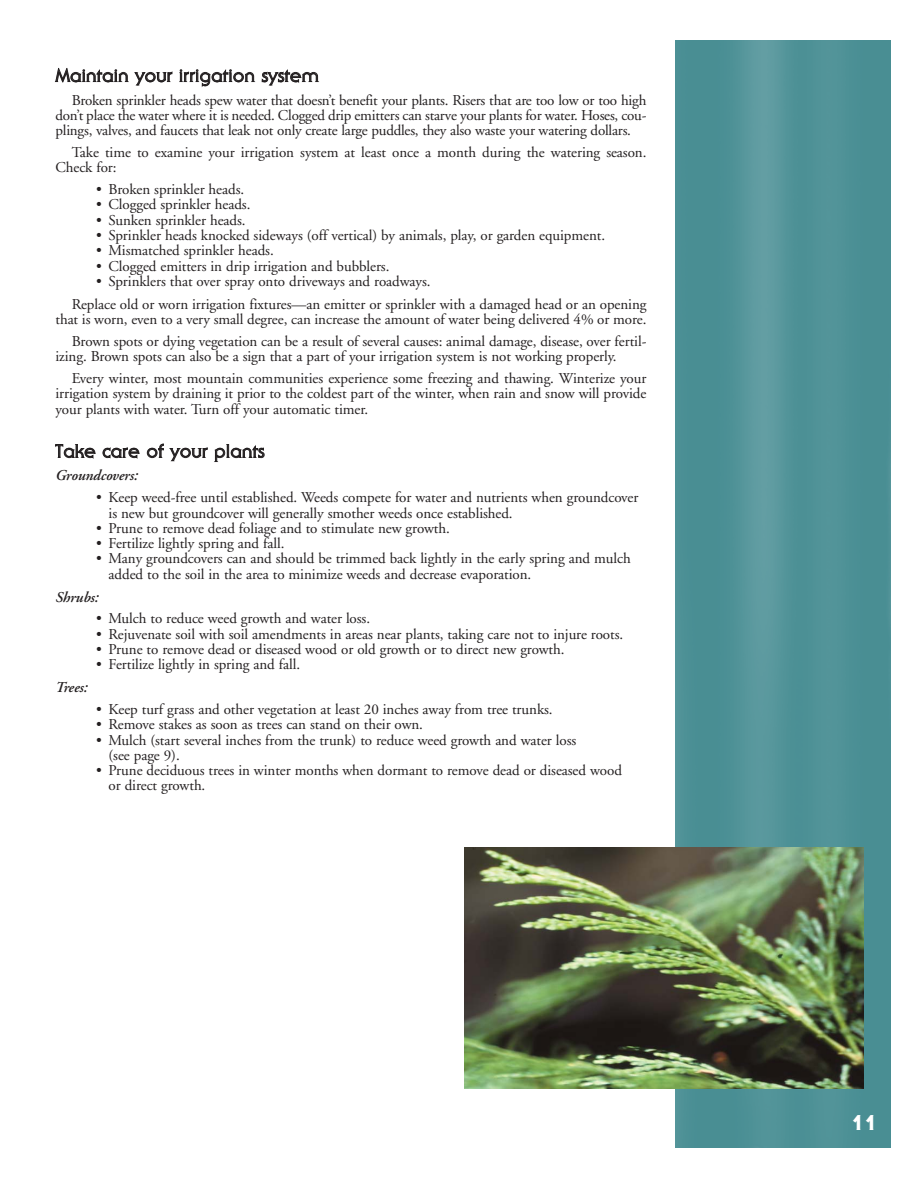
<style>
.page{position:relative;width:918px;height:1188px;background:#fff}
.page>*{position:absolute;margin:0;border:0;box-sizing:border-box;transform-origin:0 0}
.t1{font:800 21px "Serif Gothic";color:#fff}
.t2{font:18px "Serif Gothic";letter-spacing:.03em;color:#231f20}
.t3{font:15px/15.3px "Adobe Garamond";letter-spacing:-.005em;color:#231f20}
.t4{font:italic 600 15px "Adobe Garamond";letter-spacing:-.005em;color:#231f20}
</style>
<div class="page">
<img style="left:675px;top:41px;width:216px;height:1107px">
<img style="left:465px;top:848px;width:399px;height:241px">
<p class="t2" style="left:56px;top:69px;width:265px">Maintain your irrigation system</p>
<p class="t3" style="left:56px;top:94px;width:593px;text-align:justify;text-indent:16px">Broken sprinkler heads spew water that doesn’t benefit your plants. Risers that are too low or too high don’t place the water where it is needed. Clogged drip emitters can starve your plants for water. Hoses, cou&shy;plings, valves, and faucets that leak not only create large puddles, they also waste your watering dollars.</p>
<p class="t3" style="left:56px;top:146px;width:592px;text-indent:16px">Take time to examine your irrigation system at least once a month during the watering season.<br>Check for:</p>
<p class="t3" style="left:96px;top:183px;width:150px">• Broken sprinkler heads.</p>
<p class="t3" style="left:96px;top:198px;width:156px">• Clogged sprinkler heads.</p>
<p class="t3" style="left:96px;top:214px;width:151px">• Sunken sprinkler heads.</p>
<p class="t3" style="left:96px;top:229px;width:511px">• Sprinkler heads knocked sideways (off vertical) by animals, play, or garden equipment.</p>
<p class="t3" style="left:96px;top:244px;width:179px">• Mismatched sprinkler heads.</p>
<p class="t3" style="left:96px;top:260px;width:295px">• Clogged emitters in drip irrigation and bubblers.</p>
<p class="t3" style="left:72px;top:271px;width:576px;line-height:22.8px;text-indent:24px">• Sprinklers that over spray onto driveways and roadways.<br>Replace old or worn irrigation fixtures—an emitter or sprinkler with a damaged head or an opening</p>
<p class="t3" style="left:56px;top:310px;width:592px;line-height:21.8px;text-align:right">that is worn, even to a very small degree, can increase the amount of water being delivered 4% or more.<br>Brown spots or dying vegetation can be a result of several causes: animal damage, disease, over fertil-</p>
<p class="t3" style="left:72px;top:347px;width:576px;line-height:21.8px;text-indent:-16px">izing. Brown spots can also be a sign that a part of your irrigation system is not working properly.<br>Every winter, most mountain communities experience some freezing and thawing. Winterize your</p>
<p class="t3" style="left:56px;top:387px;width:592px">irrigation system by draining it prior to the coldest part of the winter, when rain and snow will provide your plants with water. Turn off your automatic timer.</p>
<p class="t2" style="left:56px;top:445px;width:210px">Take care of your plants</p>
<p class="t4" style="left:56px;top:470px;width:84px">Groundcovers:</p>
<p class="t3" style="left:109px;top:491px;width:531px;text-indent:-13px">• Keep weed-free until established. Weeds compete for water and nutrients when groundcover is new but groundcover will generally smother weeds once established.</p>
<p class="t3" style="left:96px;top:522px;width:355px">• Prune to remove dead foliage and to stimulate new growth.</p>
<p class="t3" style="left:96px;top:537px;width:190px">• Fertilize lightly spring and fall.</p>
<p class="t3" style="left:109px;top:552px;width:524px;text-indent:-13px">• Many groundcovers can and should be trimmed back lightly in the early spring and mulch added to the soil in the area to minimize weeds and decrease evaporation.</p>
<p class="t4" style="left:56px;top:591px;width:45px">Shrubs:</p>
<p class="t3" style="left:96px;top:612px;width:276px">• Mulch to reduce weed growth and water loss.</p>
<p class="t3" style="left:96px;top:628px;width:529px">• Rejuvenate soil with soil amendments in areas near plants, taking care not to injure roots.</p>
<p class="t3" style="left:96px;top:643px;width:470px">• Prune to remove dead or diseased wood or old growth or to direct new growth.</p>
<p class="t3" style="left:96px;top:658px;width:206px">• Fertilize lightly in spring and fall.</p>
<p class="t4" style="left:56px;top:681px;width:34px">Trees:</p>
<p class="t3" style="left:96px;top:703px;width:458px">• Keep turf grass and other vegetation at least 20 inches away from tree trunks.</p>
<p class="t3" style="left:96px;top:718px;width:329px">• Remove stakes as soon as trees can stand on their own.</p>
<p class="t3" style="left:109px;top:733px;width:469px;text-indent:-13px">• Mulch (start several inches from the trunk) to reduce weed growth and water loss (see page 9).</p>
<p class="t3" style="left:109px;top:764px;width:515px;text-indent:-13px">• Prune deciduous trees in winter months when dormant to remove dead or diseased wood or direct growth.</p>
<h1 class="t1" style="left:852px;top:1115px;width:27px">11</h1>
</div>
